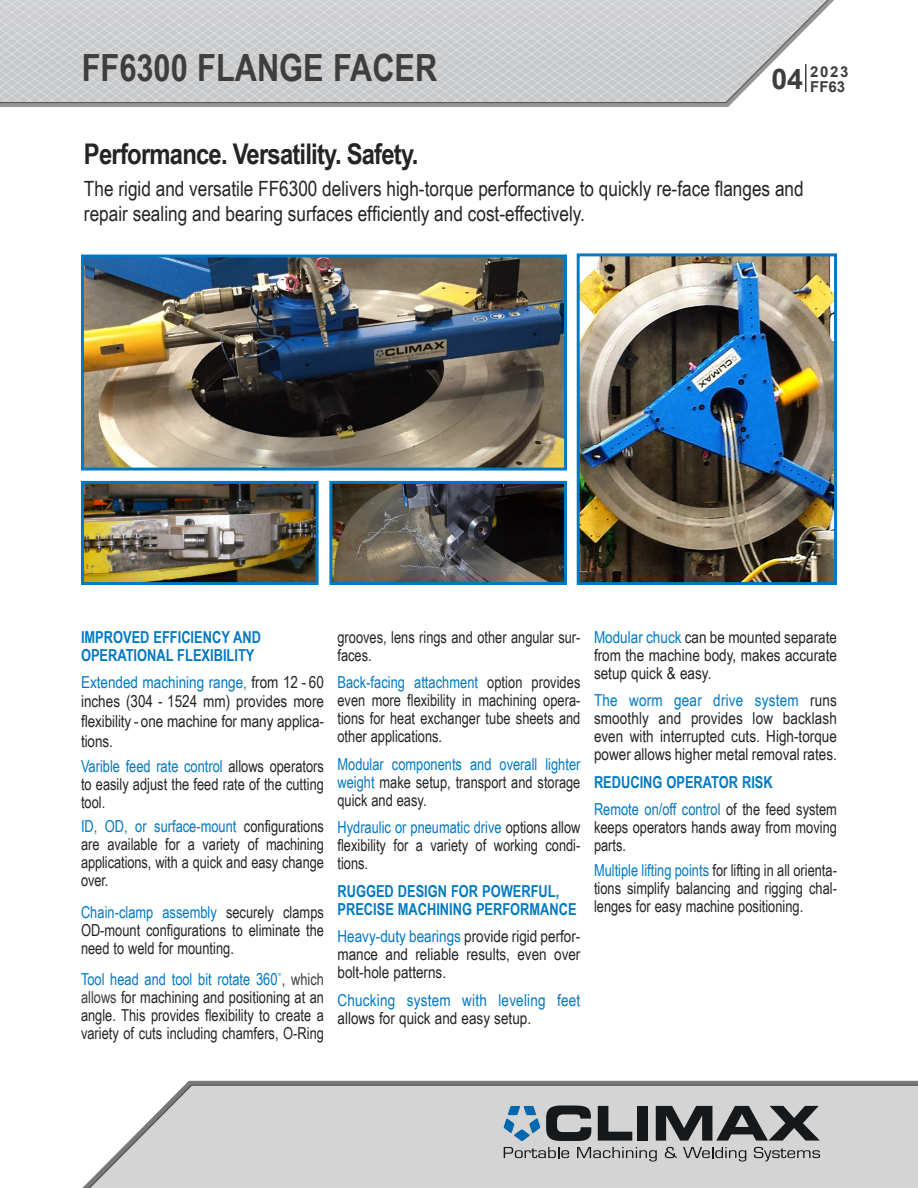
<style>
.page{position:relative;width:918px;height:1188px;background:#fff}
.page>*{position:absolute;margin:0;border:0;box-sizing:border-box;transform-origin:0 0}
.Normal__Main_Page_He{font:700 37.5px "Arial Narrow";color:#3e3e3f}
.Heading{font:700 28.5px "Arial Narrow";letter-spacing:-.025em;color:#262324}
.body_text__-_less_li{font:700 28.5px "Arial";color:#3e3e3f}
.Heading-2{font:21px/25.2px "Arial Narrow";color:#262324}
.bullet_items{font:16.5px/18px "Arial Narrow";color:#262324;text-align:justify;scale:.95 1}
.bullet_items-2{font:16.5px/18px "Arial Narrow";color:#262324;text-align:justify}
.Bullets_head{font:16.5px/18px "Arial Narrow";color:#262324;text-align:justify;scale:.95 1}
.Body_Text{font:16.5px/19.8px "Arial Narrow";color:#262324;text-align:justify}
.Body_Text-2{font:16.5px/18px "Arial Narrow";color:#262324;text-align:justify;scale:.95 1}
.bullet_items-3{font:700 16.5px/18px "Arial Narrow";color:#0079c2;scale:.95 1}
.bullet_items-4{font:16.5px/18px "Arial Narrow";letter-spacing:.01em;color:#0079c2}
.Bullets_head-2{font:700 16.5px/18px "Arial Narrow";color:#0079c2;scale:.95 1}
.body_text__-_less_li-2{font:700 15px "Arial";letter-spacing:.055em;color:#3e3e3f}
.s1{color:#0079c2}
.s2{color:#3e3e3f}
.s3{color:#262324}
</style>
<div class="page">
<img style="left:0;top:0;width:834px;height:107px">
<img style="left:82px;top:1080px;width:836px;height:108px">
<svg style="left:504px;top:1106px;width:36px;height:35px"></svg>
<svg style="left:546px;top:1106px;width:45px;height:35px"></svg>
<svg style="left:598px;top:1106px;width:34px;height:35px"></svg>
<div style="left:637px;top:1106px;width:11px;height:35px;background:#15191c"></div>
<svg style="left:656px;top:1106px;width:164px;height:35px"></svg>
<svg style="left:504px;top:1147px;width:65px;height:11px"></svg>
<svg style="left:577px;top:1147px;width:80px;height:15px"></svg>
<svg style="left:665px;top:1147px;width:12px;height:11px"></svg>
<svg style="left:683px;top:1147px;width:63px;height:15px"></svg>
<svg style="left:754px;top:1147px;width:66px;height:15px"></svg>
<hr style="left:805px;top:64px;width:2px;height:28px;background:#3e3e3f">
<img style="left:85px;top:259px;width:478px;height:208px">
<div style="left:81px;top:255px;width:486px;height:216px;border:3px solid #0079c2"></div>
<img style="left:85px;top:485px;width:230px;height:96px">
<div style="left:81px;top:481px;width:238px;height:104px;border:3px solid #0079c2"></div>
<img style="left:333px;top:485px;width:230px;height:96px">
<div style="left:329px;top:481px;width:238px;height:104px;border:3px solid #0079c2"></div>
<img style="left:581px;top:257px;width:252px;height:324px">
<div style="left:577px;top:253px;width:260px;height:332px;border:3px solid #0079c2"></div>
<p class="Normal__Main_Page_He" style="left:82px;top:40px;width:357px">FF6300 FLANGE FACER</p>
<p class="body_text__-_less_li" style="left:771px;top:58px;width:33px">04</p>
<p class="body_text__-_less_li-2" style="left:810px;top:61px;width:40px">2023</p>
<p class="body_text__-_less_li-2" style="left:810px;top:76px;width:37px">FF63</p>
<p class="Heading" style="left:84px;top:132px;width:336px">Performance. Versatility. Safety.</p>
<p class="Heading-2" style="left:84px;top:175px;width:721px">The rigid and versatile FF6300 delivers high-torque performance to quickly re-face flanges and repair sealing and bearing surfaces efficiently and cost-effectively.</p>
<p class="Bullets_head-2" style="left:81px;top:627px;width:191px">IMPROVED EFFICIENCY AND<br>OPERATIONAL FLEXIBILITY</p>
<p class="Body_Text" style="left:81px;top:671px;width:245px"><span class="s1">Extended machining range,</span> from 12 - 60 inches (304 - 1524 mm) provides more flexibility - one machine for many applica&shy;tions.</p>
<p class="Body_Text-2" style="left:81px;top:756px;width:257px"><span class="s1">Varible feed rate control</span> allows operators to easily adjust the feed rate of the cutting tool.</p>
<p class="bullet_items" style="left:81px;top:817px;width:257px"><span class="s1">ID, OD, or surface-mount</span> configurations are available for a variety of machining applications, with a quick and easy change over.</p>
<p class="bullet_items" style="left:81px;top:903px;width:257px"><span class="s1">Chain-clamp assembly</span> securely clamps OD-mount configurations to eliminate the need to weld for mounting.</p>
<p class="bullet_items" style="left:81px;top:970px;width:257px"><span class="s1">Tool head and tool bit rotate 360˚</span><span class="s2">, which allows</span> for machining and positioning at an angle. This provides flexibility to create a variety of cuts including chamfers, O-Ring</p>
<p class="bullet_items" style="left:338px;top:628px;width:257px">grooves, lens rings and other angular sur&shy;faces.</p>
<p class="bullet_items" style="left:338px;top:673px;width:257px"><span class="s1">Back-facing attachment</span> option provides even more flexibility in machining opera&shy;tions for heat exchanger tube sheets and other applications.</p>
<p class="bullet_items" style="left:338px;top:755px;width:257px"><span class="s1">Modular components and overall lighter weight</span> make setup, transport and storage quick and easy.</p>
<p class="bullet_items" style="left:338px;top:818px;width:257px"><span class="s1">Hydraulic or pneumatic drive</span> options allow flexibility for a variety of working condi&shy;tions.</p>
<p class="bullet_items-3" style="left:338px;top:881px;width:253px">RUGGED DESIGN FOR POWERFUL,<br>PRECISE MACHINING PERFORMANCE</p>
<p class="bullet_items-2" style="left:338px;top:927px;width:245px"><span class="s1">Heavy-duty bearings</span> provide rigid perfor&shy;mance and reliable results, even over bolt-hole patterns.</p>
<p class="bullet_items-4" style="left:338px;top:990px;width:244px">Chucking system with leveling feet <span class="s3">allows for quick and easy setup.</span></p>
<p class="bullet_items-2" style="left:594px;top:628px;width:244px"><span class="s1">Modular chuck</span> can be mounted separate from the machine body, makes accurate setup quick &amp; easy.</p>
<p class="bullet_items-2" style="left:594px;top:691px;width:245px"><span class="s1">The worm gear drive system</span> runs smoothly and provides low backlash even with interrupted cuts. High-torque power allows higher metal removal rates.</p>
<p class="bullet_items-3" style="left:594px;top:772px;width:190px">REDUCING OPERATOR RISK</p>
<p class="Bullets_head" style="left:594px;top:800px;width:257px"><span class="s1">Remote on/off control</span> of the feed system keeps operators hands away from moving parts.</p>
<p class="Bullets_head" style="left:594px;top:861px;width:257px"><span class="s1">Multiple lifting points</span> for lifting in all orienta&shy;tions simplify balancing and rigging chal&shy;lenges for easy machine positioning.</p>
</div>
